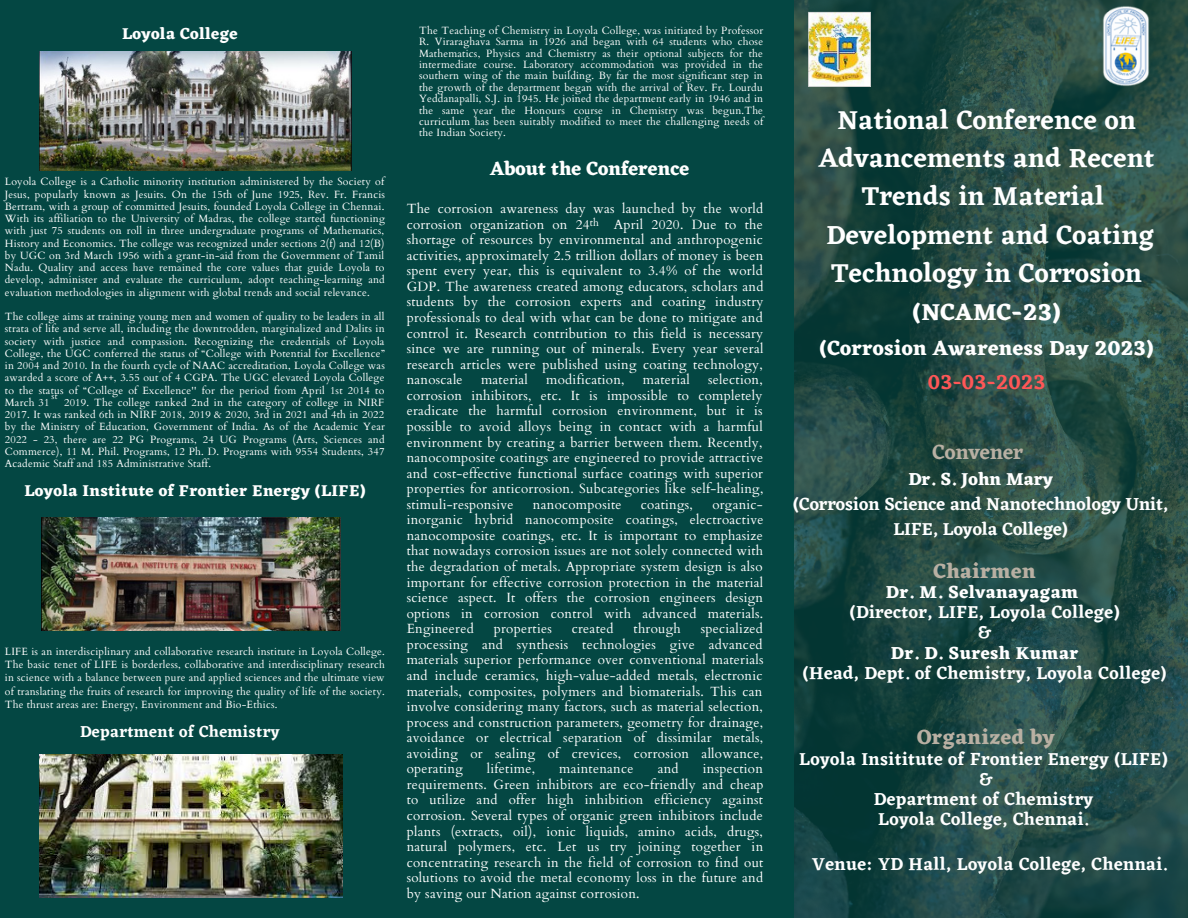
<style>
.page{position:relative;width:1188px;height:918px;background:#044743}
.page>*{position:absolute;margin:0;border:0;box-sizing:border-box;transform-origin:0 0}
.t1{font:600 27px/38.2px "Eczar";letter-spacing:.015em;color:#fff;text-align:center}
.t2{font:700 24px "Eczar";letter-spacing:.015em;color:#fff}
.t3{font:700 21px "Eczar";letter-spacing:.015em;color:#fff}
.t4{font:700 21px "Eczar";letter-spacing:.02em;color:#b9b0a3}
.t5{font:600 21px "Eczar";letter-spacing:.015em;color:#ff5757}
.t6{font:600 21px "Eczar";color:#b9b0a3}
.t7{font:700 19.5px "Eczar";color:#fff}
.t8{font:600 18px/20.2px "Eczar";letter-spacing:.02em;color:#fff;text-align:center}
.t9{font:600 18px/24.8px "Eczar";color:#fff;text-align:center}
.t10{font:700 18px "Eczar";letter-spacing:.02em;color:#fff}
.t11{font:700 18px "Eczar";color:#fff}
.t12{font:700 16.35px "Eczar";letter-spacing:.02em;color:#fff}
.t13{font:600 16.35px "Eczar";letter-spacing:.02em;color:#fff}
.t14{font:13.35px/15.6px "Cardo";letter-spacing:.02em;color:#fff;text-align:justify}
.t15{font:10.5px/12.3px "Cardo";letter-spacing:.02em;color:#fff;text-align:justify}
.t16{font:8.85px "Cardo";color:#fff}
</style>
<div class="page">
<img style="left:795px;top:0;width:393px;height:918px">
<img style="left:41px;top:517px;width:299px;height:114px">
<img style="left:39px;top:52px;width:312px;height:118px">
<img style="left:808px;top:12px;width:63px;height:75px">
<img style="left:39px;top:755px;width:304px;height:143px">
<img style="left:1102px;top:6px;width:48px;height:81px">
<h3 class="t12" style="left:122px;top:23px;width:117px">Loyola College</h3>
<p class="t15" style="left:5px;top:176px;width:382px">Loyola College is a Catholic minority institution administered by the Society of Jesus, popularly known as Jesuits. On the 15th of June 1925, Rev. Fr. Francis Bertram, with a group of committed Jesuits, founded Loyola College in Chennai.<br>With its affiliation to the University of Madras, the college started functioning with just 75 students on roll in three undergraduate programs of Mathematics, History and Economics. The college was recognized under sections 2(f) and 12(B) by UGC on 3rd March 1956 with a grant-in-aid from the Government of Tamil Nadu. Quality and access have remained the core values that guide Loyola to develop, administer and evaluate the curriculum, adopt teaching-learning and evaluation methodologies in alignment with global trends and social relevance.</p>
<p class="t15" style="left:5px;top:311px;width:382px">The college aims at training young men and women of quality to be leaders in all strata of life and serve all, including the downtrodden, marginalized and Dalits in society with justice and compassion. Recognizing the credentials of Loyola College, the UGC conferred the status of “College with Potential for Excellence” in 2004 and 2010. In the fourth cycle of NAAC accreditation, Loyola College was awarded a score of A++, 3.55 out of 4 CGPA. The UGC elevated Loyola College to the status of “College of Excellence'' for the period from April 1st 2014 to March 31</p>
<p class="t16" style="left:52px;top:390px;width:7px">st</p>
<p class="t15" style="left:5px;top:396px;width:382px;text-indent:59px">2019. The college ranked 2nd in the category of college in NIRF 2017. It was ranked 6th in NIRF 2018, 2019 &amp; 2020, 3rd in 2021 and 4th in 2022 by the Ministry of Education, Government of India. As of the Academic Year 2022 - 23, there are 22 PG Programs, 24 UG Programs (Arts, Sciences and Commerce), 11 M. Phil. Programs, 12 Ph. D. Programs with 9554 Students, 347<br>Academic Staff and 185 Administrative Staff.</p>
<h3 class="t12" style="left:24px;top:481px;width:343px">Loyola Institute of Frontier Energy (LIFE)</h3>
<p class="t15" style="left:5px;top:645px;width:382px;line-height:13.2px">LIFE is an interdisciplinary and collaborative research institute in Loyola College.<br>The basic tenet of LIFE is borderless, collaborative and interdisciplinary research in science with a balance between pure and applied sciences and the ultimate view of translating the fruits of research for improving the quality of life of the society.<br>The thrust areas are: Energy, Environment and Bio-Ethics.</p>
<h3 class="t13" style="left:80px;top:721px;width:201px">Department of Chemistry</h3>
<p class="t15" style="left:419px;top:25px;width:346px;line-height:11.4px">The Teaching of Chemistry in Loyola College, was initiated by Professor R. Viraraghava Sarma in 1926 and began with 64 students who chose Mathematics, Physics and Chemistry as their optional subjects for the intermediate course. Laboratory accommodation was provided in the southern wing of the main building. By far the most significant step in the growth of the department began with the arrival of Rev. Fr. Lourdu Yeddanapalli, S.J. in 1945. He joined the department early in 1946 and in the same year the Honours course in Chemistry was begun.The curriculum has been suitably modified to meet the challenging needs of the Indian Society.</p>
<h3 class="t7" style="left:490px;top:157px;width:201px">About the Conference</h3>
<p class="t14" style="left:407px;top:201px;width:358px">The corrosion awareness day was launched by the world corrosion organization on 24</p>
<p class="t15" style="left:590px;top:216px;width:11px">th</p>
<p class="t14" style="left:407px;top:217px;width:358px;text-indent:207px">April 2020. Due to the shortage of resources by environmental and anthropogenic activities, approximately 2.5 trillion dollars of money is been spent every year, this is equivalent to 3.4% of the world GDP. The awareness created among educators, scholars and students by the corrosion experts and coating industry professionals to deal with what can be done to mitigate and control it. Research contribution to this field is necessary since we are running out of minerals. Every year several research articles were published using coating technology, nanoscale</p>
<p class="t14" style="left:481px;top:372px;width:48px">material</p>
<p class="t14" style="left:546px;top:372px;width:80px">modification,</p>
<p class="t14" style="left:643px;top:372px;width:48px">material</p>
<p class="t14" style="left:407px;top:372px;width:358px;text-indent:301px">selection, corrosion inhibitors, etc. It is impossible to completely eradicate the harmful corrosion environment, but it is possible to avoid alloys being in contact with a harmful environment by creating a barrier between them. Recently, nanocomposite coatings are engineered to provide attractive and cost-effective functional surface coatings with superior properties for anticorrosion. Subcategories like self-healing, stimuli-responsive</p>
<p class="t14" style="left:407px;top:497px;width:358px;text-indent:306px">organic&shy;inorganic hybrid nanocomposite coatings, electroactive nanocomposite coatings, etc. It is important to emphasize that nowadays corrosion issues are not solely connected with the degradation of metals. Appropriate system design is also important for effective corrosion protection in the material science aspect. It offers the corrosion engineers design options in corrosion control with advanced materials.<br>Engineered</p>
<p class="t14" style="left:533px;top:497px;width:90px">nanocomposite</p>
<p class="t14" style="left:641px;top:497px;width:54px">coatings,</p>
<p class="t14" style="left:407px;top:621px;width:358px;text-indent:294px">specialized processing and synthesis technologies give advanced materials superior performance over conventional materials and include ceramics, high-value-added metals, electronic materials, composites, polymers and biomaterials. This can involve considering many factors, such as material selection, process and construction parameters, geometry for drainage, avoidance or electrical separation of dissimilar metals, avoiding or sealing of crevices, corrosion allowance, operating</p>
<p class="t14" style="left:494px;top:621px;width:60px">properties</p>
<p class="t14" style="left:572px;top:621px;width:43px">created</p>
<p class="t14" style="left:634px;top:621px;width:49px">through</p>
<p class="t14" style="left:487px;top:761px;width:50px">lifetime,</p>
<p class="t14" style="left:559px;top:761px;width:76px">maintenance</p>
<p class="t14" style="left:658px;top:761px;width:22px">and</p>
<p class="t14" style="left:407px;top:761px;width:358px;text-indent:296px">inspection requirements. Green inhibitors are eco-friendly and cheap to utilize and offer high inhibition efficiency against corrosion. Several types of organic green inhibitors include plants (extracts, oil), ionic liquids, amino acids, drugs, natural polymers, etc. Let us try joining together in concentrating research in the field of corrosion to find out solutions to avoid the metal economy loss in the future and by saving our Nation against corrosion.</p>
<h1 class="t1" style="left:819px;top:100px;width:337px">National Conference on<br>Advancements and Recent<br>Trends in Material<br>Development and Coating<br>Technology in Corrosion</h1>
<h2 class="t2" style="left:913px;top:298px;width:150px">(NCAMC-23)</h2>
<h3 class="t3" style="left:820px;top:335px;width:336px">(Corrosion Awareness Day 2023)</h3>
<h3 class="t5" style="left:928px;top:369px;width:119px">03-03-2023</h3>
<h3 class="t6" style="left:933px;top:440px;width:92px">Convener</h3>
<h3 class="t11" style="left:908px;top:468px;width:146px">Dr. S. John Mary</h3>
<h3 class="t9" style="left:793px;top:491px;width:376px">(Corrosion Science and Nanotechnology Unit,<br>LIFE, Loyola College)</h3>
<h3 class="t4" style="left:933px;top:558px;width:104px">Chairmen</h3>
<h3 class="t10" style="left:886px;top:581px;width:194px">Dr. M. Selvanayagam</h3>
<h3 class="t8" style="left:850px;top:602px;width:271px">(Director, LIFE, Loyola College) &amp;</h3>
<h3 class="t10" style="left:891px;top:642px;width:189px">Dr. D. Suresh Kumar</h3>
<h3 class="t8" style="left:803px;top:662px;width:365px">(Head, Dept. of Chemistry, Loyola College)</h3>
<h3 class="t4" style="left:917px;top:725px;width:139px">Organized by</h3>
<h3 class="t8" style="left:799px;top:748px;width:370px">Loyola Insititute of Frontier Energy (LIFE) &amp;<br>Department of Chemistry<br>Loyola College, Chennai.</h3>
<h3 class="t8" style="left:812px;top:854px;width:356px">Venue: YD Hall, Loyola College, Chennai.</h3>
</div>
